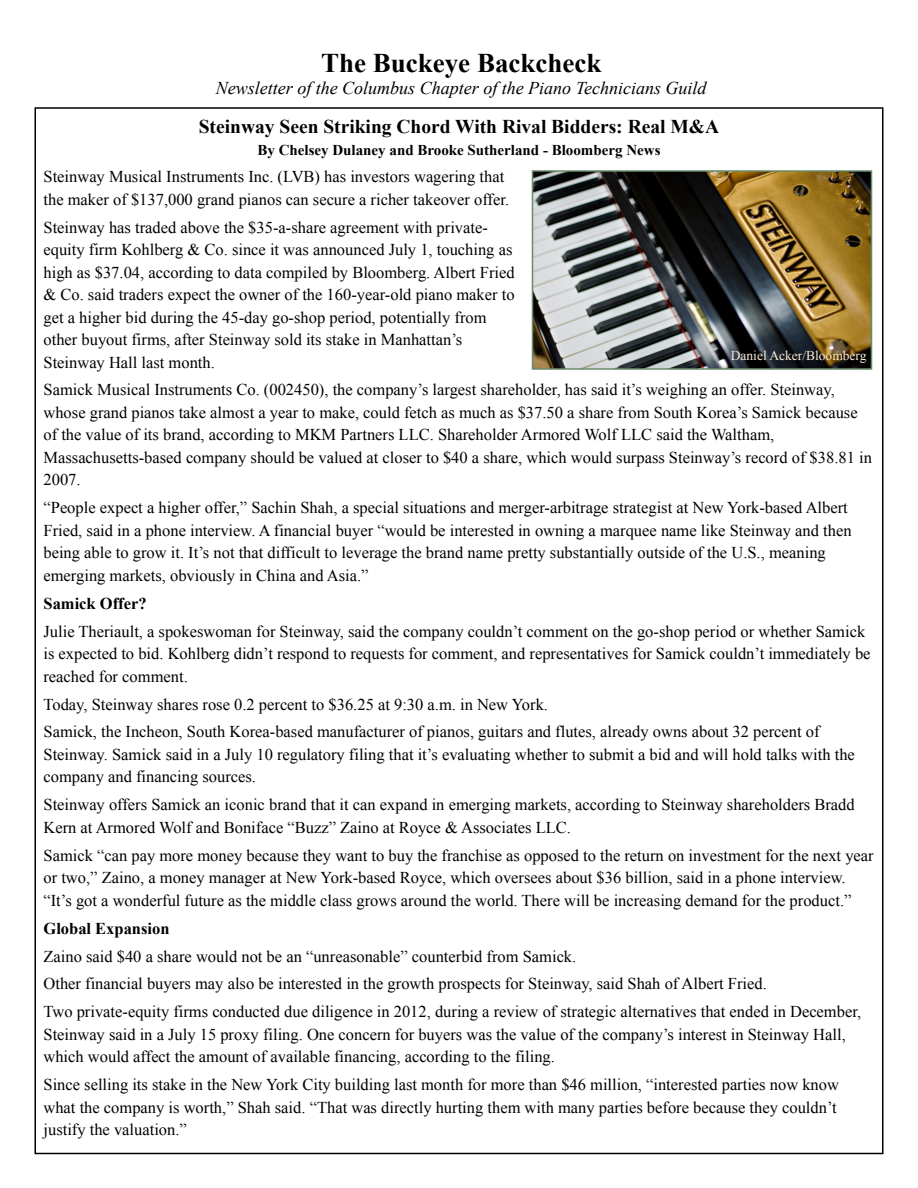
<style>
.page{position:relative;width:918px;height:1188px;background:#fff}
.page>*{position:absolute;margin:0;border:0;box-sizing:border-box;transform-origin:0 0}
.t1{font:700 27px "Times New Roman";color:#000}
.t2{font:700 19.5px "Times New Roman";color:#000}
.t3{font:italic 18px "Times New Roman";color:#000}
.t4{font:16.5px/22.5px "Times New Roman";color:#000}
.t5{font:700 16.5px "Times New Roman";color:#000}
.t6{font:700 15px "Times New Roman";color:#000}
.t7{font:13.5px "Times New Roman";color:#faebd7}
</style>
<div class="page">
<img style="left:535px;top:173px;width:334px;height:194px">
<div style="left:532px;top:170px;width:340px;height:200px;border:2px solid #698b69"></div>
<h1 class="t1" style="left:321px;top:48px;width:282px">The Buckeye Backcheck</h1>
<p class="t3" style="left:216px;top:78px;width:492px">Newsletter of the Columbus Chapter of the Piano Technicians Guild</p>
<p class="t2" style="left:199px;top:116px;width:522px">Steinway Seen Striking Chord With Rival Bidders: Real M&amp;A</p>
<p class="t6" style="left:257px;top:141px;width:405px">By Chelsey Dulaney and Brooke Sutherland - Bloomberg News</p>
<p class="t4" style="left:44px;top:166px;width:467px">Steinway Musical Instruments Inc. (LVB) has investors wagering that the maker of $137,000 grand pianos can secure a richer takeover offer.</p>
<p class="t4" style="left:44px;top:216px;width:473px">Steinway has traded above the $35-a-share agreement with private&shy;equity firm Kohlberg &amp; Co. since it was announced July 1, touching as high as $37.04, according to data compiled by Bloomberg. Albert Fried &amp; Co. said traders expect the owner of the 160-year-old piano maker to get a higher bid during the 45-day go-shop period, potentially from other buyout firms, after Steinway sold its stake in Manhattan’s Steinway Hall last month.</p>
<p class="t4" style="left:44px;top:379px;width:830px">Samick Musical Instruments Co. (002450), the company’s largest shareholder, has said it’s weighing an offer. Steinway, whose grand pianos take almost a year to make, could fetch as much as $37.50 a share from South Korea’s Samick because of the value of its brand, according to MKM Partners LLC. Shareholder Armored Wolf LLC said the Waltham, Massachusetts-based company should be valued at closer to $40 a share, which would surpass Steinway’s record of $38.81 in 2007.</p>
<p class="t4" style="left:44px;top:497px;width:810px">“People expect a higher offer,” Sachin Shah, a special situations and merger-arbitrage strategist at New York-based Albert Fried, said in a phone interview. A financial buyer “would be interested in owning a marquee name like Steinway and then being able to grow it. It’s not that difficult to leverage the brand name pretty substantially outside of the U.S., meaning emerging markets, obviously in China and Asia.”</p>
<p class="t5" style="left:44px;top:594px;width:105px">Samick Offer?</p>
<p class="t4" style="left:44px;top:620px;width:829px">Julie Theriault, a spokeswoman for Steinway, said the company couldn’t comment on the go-shop period or whether Samick is expected to bid. Kohlberg didn’t respond to requests for comment, and representatives for Samick couldn’t immediately be reached for comment.</p>
<p class="t4" style="left:44px;top:690px;width:778px;line-height:27.9px">Today, Steinway shares rose 0.2 percent to $36.25 at 9:30 a.m. in New York.<br>Samick, the Incheon, South Korea-based manufacturer of pianos, guitars and flutes, already owns about 32 percent of</p>
<p class="t4" style="left:44px;top:743px;width:813px">Steinway. Samick said in a July 10 regulatory filing that it’s evaluating whether to submit a bid and will hold talks with the company and financing sources.</p>
<p class="t4" style="left:44px;top:794px;width:813px">Steinway offers Samick an iconic brand that it can expand in emerging markets, according to Steinway shareholders Bradd<br>Kern at Armored Wolf and Boniface “Buzz” Zaino at Royce &amp; Associates LLC.</p>
<p class="t4" style="left:44px;top:844px;width:832px">Samick “can pay more money because they want to buy the franchise as opposed to the return on investment for the next year or two,” Zaino, a money manager at New York-based Royce, which oversees about $36 billion, said in a phone interview. “It’s got a wonderful future as the middle class grows around the world. There will be increasing demand for the product.”</p>
<p class="t5" style="left:44px;top:919px;width:128px">Global Expansion</p>
<p class="t4" style="left:44px;top:942px;width:819px;line-height:27.9px">Zaino said $40 a share would not be an “unreasonable” counterbid from Samick.<br>Other financial buyers may also be interested in the growth prospects for Steinway, said Shah of Albert Fried.<br>Two private-equity firms conducted due diligence in 2012, during a review of strategic alternatives that ended in December,</p>
<p class="t4" style="left:44px;top:1023px;width:804px">Steinway said in a July 15 proxy filing. One concern for buyers was the value of the company’s interest in Steinway Hall, which would affect the amount of available financing, according to the filing.</p>
<p class="t4" style="left:44px;top:1073px;width:797px">Since selling its stake in the New York City building last month for more than $46 million, “interested parties now know what the company is worth,” Shah said. “That was directly hurting them with many parties before because they couldn’t justify the valuation.”</p>
<p class="t7" style="left:731px;top:348px;width:137px">Daniel Acker/Bloomberg</p>
</div>
